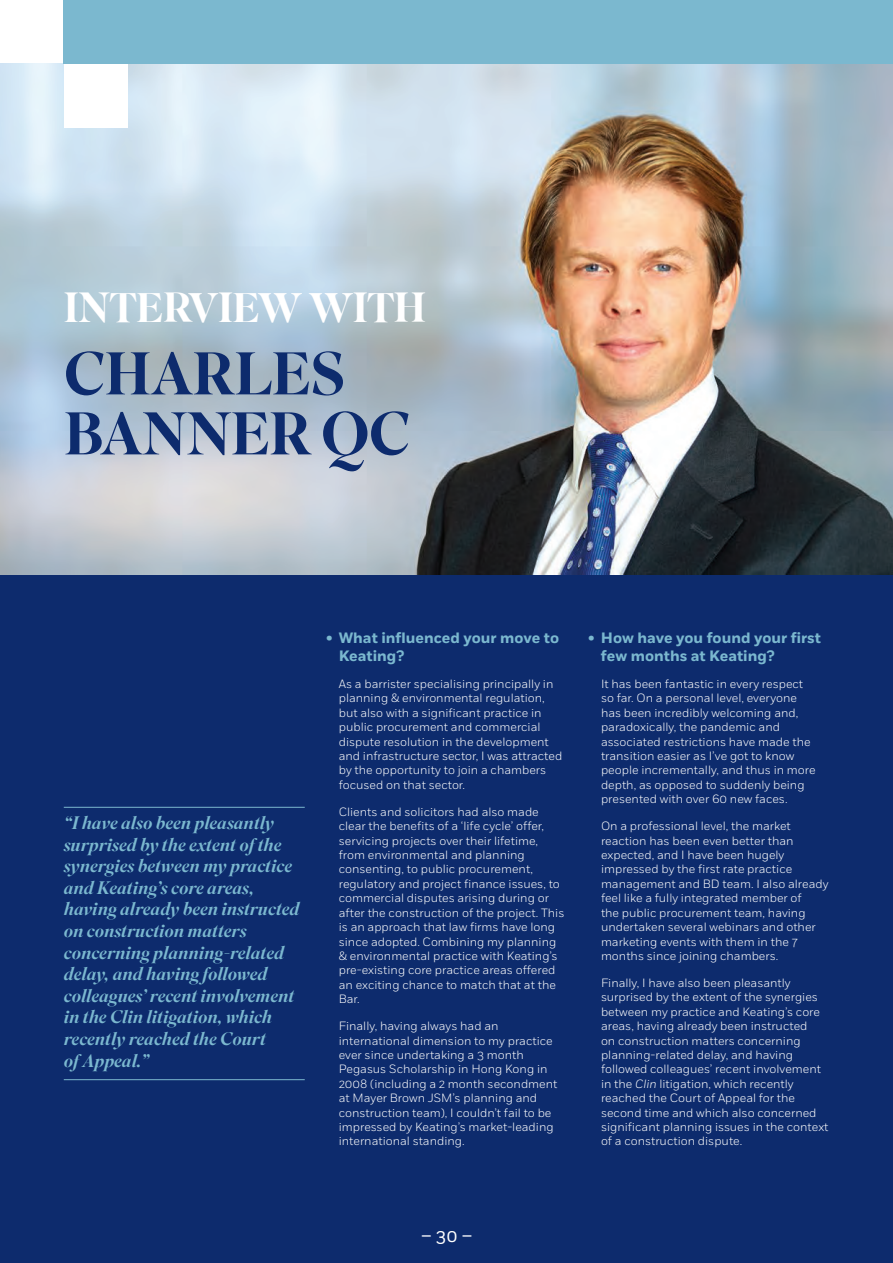
<style>
.page{position:relative;width:893px;height:1263px;background:#fff}
.page>*{position:absolute;margin:0;border:0;box-sizing:border-box;transform-origin:0 0}
.t1{font:500 60px/60px "Superior Title";letter-spacing:-.015em;color:#0d2b6d}
.t2{font:500 42px "Superior Title";letter-spacing:-.015em;color:#fff}
.t3{font:italic 500 18px/21.6px "Superior Title";color:#7bb8cf}
.t4{font:18px "Fort";color:#fff}
.t5{font:700 15px/18px "Fort";color:#7bb8cf}
.t6{font:300 12px/14.4px "Fort";color:#fff}
.s1{font-style:italic}
</style>
<div class="page">
<div style="left:0;top:575px;width:893px;height:688px;background:#0d2b6d"></div>
<img style="left:0;top:64px;width:893px;height:511px">
<div style="left:64px;top:0;width:829px;height:64px;background:#7bb8cf"></div>
<div style="left:64px;top:64px;width:64px;height:64px;background:#fff"></div>
<hr style="left:64px;top:807px;width:241px;height:1px;background:#7bb8cf">
<hr style="left:64px;top:1079px;width:241px;height:1px;background:#7bb8cf">
<h2 class="t2" style="left:64px;top:282px;width:364px">INTERVIEW WITH</h2>
<h1 class="t1" style="left:64px;top:346px;width:348px">CHARLES<br>BANNER QC</h1>
<p class="t3" style="left:64px;top:812px;width:237px">“I have also been pleasantly surprised by the extent of the synergies between my practice and Keating’s core areas, having already been instructed on construction matters concerning planning-related delay, and having followed colleagues’ recent involvement in the Clin litigation, which recently reached the Court<br>of Appeal.”</p>
<p class="t5" style="left:339px;top:629px;width:222px;text-indent:-13px">• What influenced your move to<br>Keating?</p>
<p class="t6" style="left:339px;top:677px;width:225px">As a barrister specialising principally in planning &amp; environmental regulation, but also with a significant practice in public procurement and commercial dispute resolution in the development and infrastructure sector, I was attracted by the opportunity to join a chambers focused on that sector.</p>
<p class="t6" style="left:339px;top:804px;width:227px">Clients and solicitors had also made clear the benefits of a ‘life cycle’ offer, servicing projects over their lifetime, from environmental and planning consenting, to public procurement, regulatory and project finance issues, to commercial disputes arising during or after the construction of the project. This is an approach that law firms have long since adopted. Combining my planning &amp; environmental practice with Keating’s pre-existing core practice areas offered an exciting chance to match that at the Bar.</p>
<p class="t6" style="left:339px;top:1019px;width:220px">Finally, having always had an international dimension to my practice ever since undertaking a 3 month Pegasus Scholarship in Hong Kong in 2008 (including a 2 month secondment at Mayer Brown JSM’s planning and construction team), I couldn’t fail to be impressed by Keating’s market-leading international standing.</p>
<p class="t5" style="left:601px;top:629px;width:222px;text-indent:-13px">• How have you found your first few months at Keating?</p>
<p class="t6" style="left:601px;top:677px;width:216px">It has been fantastic in every respect so far. On a personal level, everyone has been incredibly welcoming and, paradoxically, the pandemic and associated restrictions have made the transition easier as I’ve got to know people incrementally, and thus in more depth, as opposed to suddenly being presented with over 60 new faces.</p>
<p class="t6" style="left:601px;top:819px;width:229px">On a professional level, the market reaction has been even better than expected, and I have been hugely impressed by the first rate practice management and BD team. I also already feel like a fully integrated member of<br>the public procurement team, having undertaken several webinars and other marketing events with them in the 7 months since joining chambers.</p>
<p class="t6" style="left:601px;top:976px;width:229px">Finally, I have also been pleasantly surprised by the extent of the synergies between my practice and Keating’s core areas, having already been instructed<br>on construction matters concerning planning-related delay, and having followed colleagues’ recent involvement in the <span class="s1">Clin</span> litigation, which recently reached the Court of Appeal for the second time and which also concerned significant planning issues in the context of a construction dispute.</p>
<h3 class="t4" style="left:421px;top:1224px;width:53px">– 30 –</h3>
</div>
